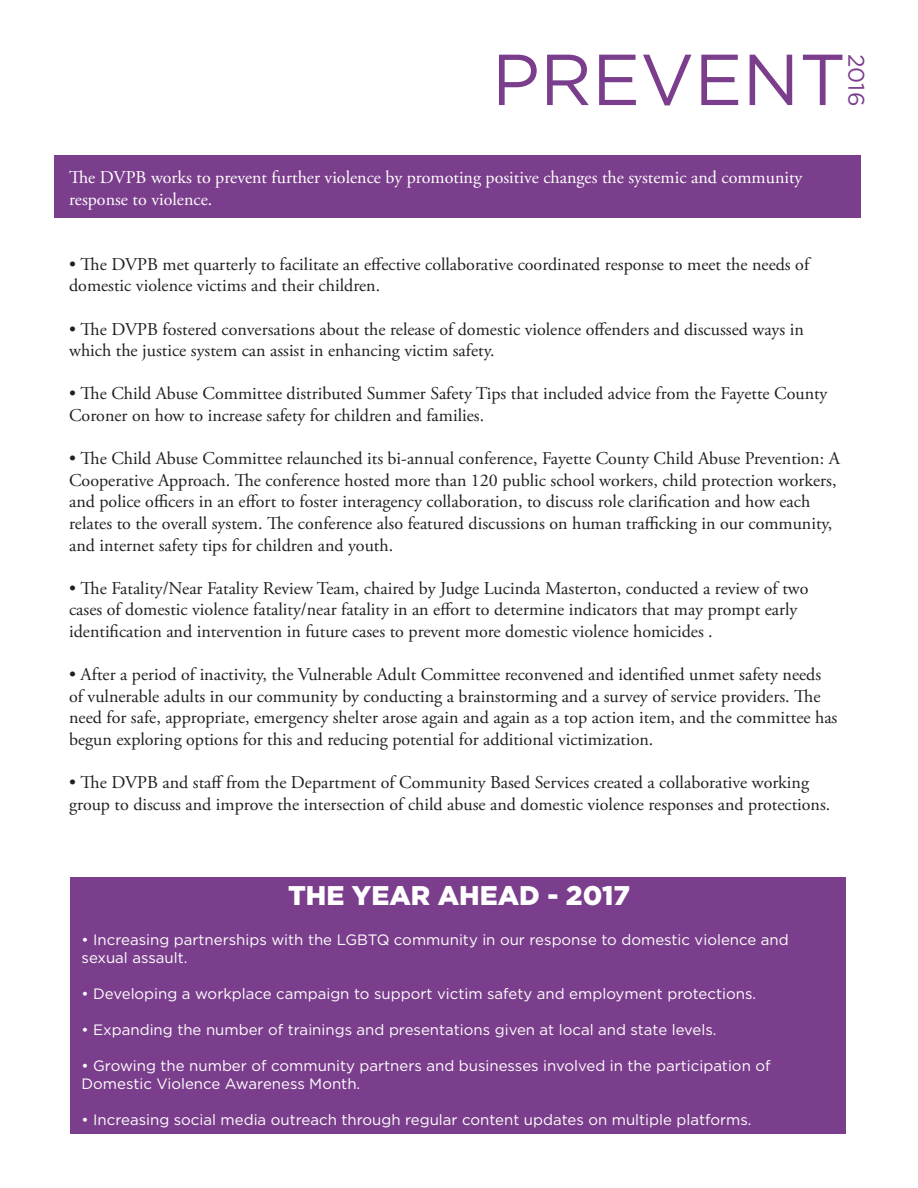
<style>
.page{position:relative;width:918px;height:1188px;background:#fff}
.page>*{position:absolute;margin:0;border:0;box-sizing:border-box;transform-origin:0 0}
.t1{font:72px "Gotham";color:#7b3e8c}
.t2{font:900 27px "Gotham";color:#fff}
.t3{font:22.5px "Gotham";color:#7b3e8c}
.t4{font:18px/21.6px "Adobe Garamond Pro";color:#231f20}
.t5{font:18px/21.6px "Adobe Garamond Pro";color:#fff}
.t6{font:15px/18px "Gotham";color:#fff}
</style>
<div class="page">
<div style="left:54px;top:155px;width:807px;height:63px;background:#7b3e8c"></div>
<div style="left:70px;top:877px;width:775px;height:257px;background:#7b3e8c"></div>
<p class="t1" style="left:492px;top:40px;width:356px">PREVENT</p>
<p class="t3" style="left:869px;top:54px;width:54px;rotate:90deg">2016</p>
<p class="t5" style="left:69px;top:167px;width:735px">The DVPB works to prevent further violence by promoting positive changes the systemic and community response to violence.</p>
<p class="t4" style="left:69px;top:254px;width:742px">• The DVPB met quarterly to facilitate an effective collaborative coordinated response to meet the needs of domestic violence victims and their children.</p>
<p class="t4" style="left:69px;top:319px;width:736px">• The DVPB fostered conversations about the release of domestic violence offenders and discussed ways in which the justice system can assist in enhancing victim safety.</p>
<p class="t4" style="left:69px;top:383px;width:760px">• The Child Abuse Committee distributed Summer Safety Tips that included advice from the Fayette County<br>Coroner on how to increase safety for children and families.</p>
<p class="t4" style="left:69px;top:448px;width:772px">• The Child Abuse Committee relaunched its bi-annual conference, Fayette County Child Abuse Prevention: A Cooperative Approach. The conference hosted more than 120 public school workers, child protection workers, and police officers in an effort to foster interagency collaboration, to discuss role clarification and how each relates to the overall system. The conference also featured discussions on human trafficking in our community, and internet safety tips for children and youth.</p>
<p class="t4" style="left:69px;top:578px;width:741px">• The Fatality/Near Fatality Review Team, chaired by Judge Lucinda Masterton, conducted a review of two cases of domestic violence fatality/near fatality in an effort to determine indicators that may prompt early identification and intervention in future cases to prevent more domestic violence homicides .</p>
<p class="t4" style="left:69px;top:664px;width:770px">• After a period of inactivity, the Vulnerable Adult Committee reconvened and identified unmet safety needs of vulnerable adults in our community by conducting a brainstorming and a survey of service providers. The need for safe, appropriate, emergency shelter arose again and again as a top action item, and the committee has begun exploring options for this and reducing potential for additional victimization.</p>
<p class="t4" style="left:69px;top:772px;width:763px">• The DVPB and staff from the Department of Community Based Services created a collaborative working group to discuss and improve the intersection of child abuse and domestic violence responses and protections.</p>
<p class="t2" style="left:288px;top:880px;width:343px">THE YEAR AHEAD - 2017</p>
<p class="t6" style="left:82px;top:930px;width:709px">• Increasing partnerships with the LGBTQ community in our response to domestic violence and sexual assault.</p>
<p class="t6" style="left:82px;top:984px;width:676px">• Developing a workplace campaign to support victim safety and employment protections.</p>
<p class="t6" style="left:82px;top:1020px;width:636px">• Expanding the number of trainings and presentations given at local and state levels.</p>
<p class="t6" style="left:82px;top:1056px;width:691px">• Growing the number of community partners and businesses involved in the participation of<br>Domestic Violence Awareness Month.</p>
<p class="t6" style="left:82px;top:1110px;width:672px">• Increasing social media outreach through regular content updates on multiple platforms.</p>
</div>
